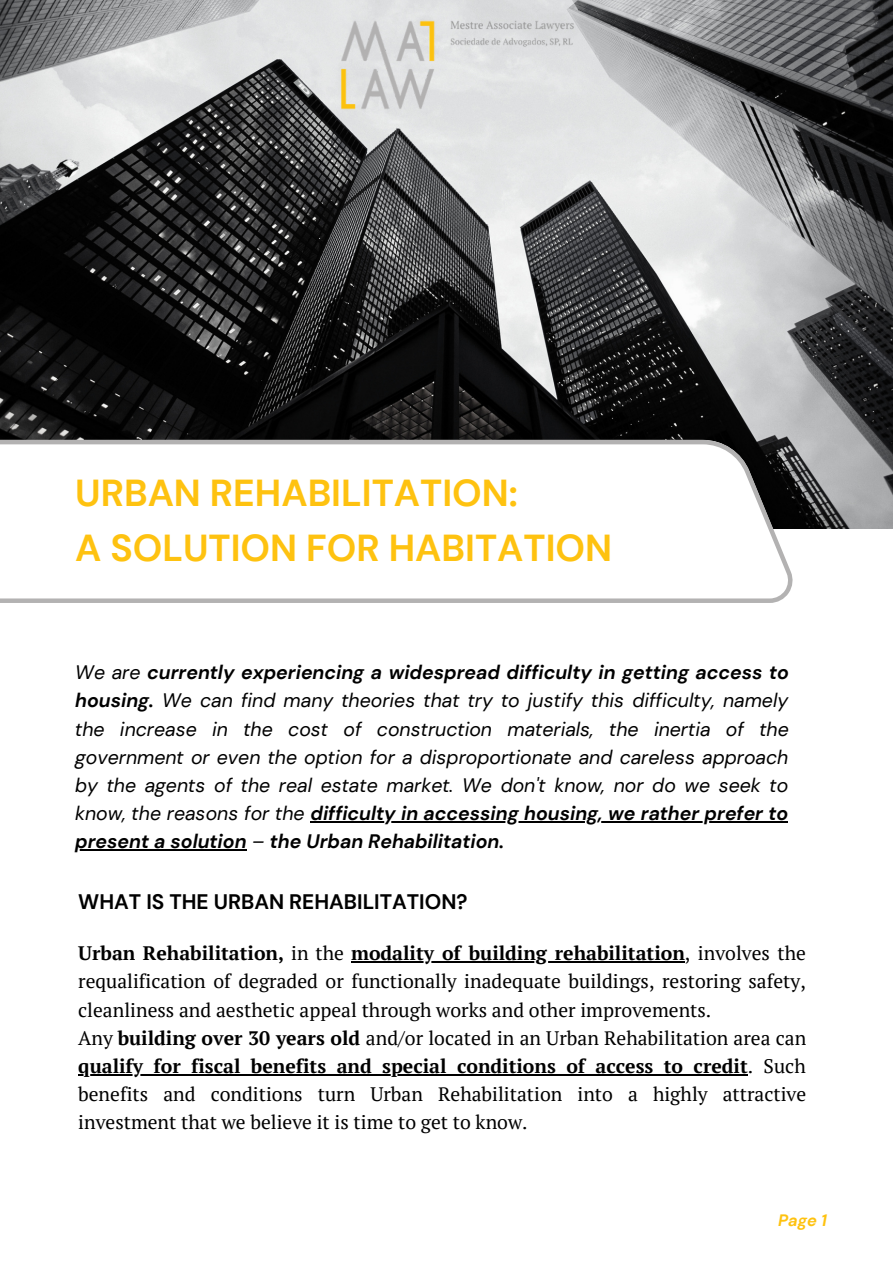
<style>
.page{position:relative;width:893px;height:1264px;background:#fff}
.page>*{position:absolute;margin:0;border:0;box-sizing:border-box;transform-origin:0 0}
.t1{font:700 37.5px "DM Sans";color:#fec210}
.t2{font:700 21px "DM Sans";color:#000}
.t3{font:19.5px/28px "PT Serif";color:#000;text-align:justify}
.t4{font:italic 19.5px/28px "DM Sans";color:#000;text-align:justify}
.t5{font:italic 700 16.5px "DM Sans";color:#fec210}
.s1{font-weight:700}
</style>
<div class="page">
<img style="left:0;top:0;width:892px;height:528px">
<svg style="left:0;top:440px;width:793px;height:163px"></svg>
<hr style="left:310px;top:821px;width:478px;height:1px;background:#000">
<hr style="left:75px;top:849px;width:171px;height:1px;background:#000">
<hr style="left:351px;top:961px;width:334px;height:1px;background:#000">
<hr style="left:78px;top:1073px;width:669px;height:2px;background:#000">
<img style="left:289px;top:0;width:313px;height:228px">
<p class="t1" style="left:75px;top:468px;width:444px">URBAN REHABILITATION:</p>
<p class="t1" style="left:75px;top:524px;width:538px">A SOLUTION FOR HABITATION</p>
<p class="t4" style="left:75px;top:658px;width:715px">We are <span class="s1">currently experiencing a widespread difficulty in getting access to housing.</span> We can find many theories that try to justify this difficulty, namely the increase in the cost of construction materials, the inertia of the government or even the option for a disproportionate and careless approach by the agents of the real estate market. We don't know, nor do we seek to know, the reasons for the <span class="s1">difficulty in accessing housing, we rather prefer to present a solution</span> – <span class="s1">the Urban Rehabilitation.</span></p>
<p class="t2" style="left:78px;top:887px;width:391px">WHAT IS THE URBAN REHABILITATION?</p>
<p class="t3" style="left:78px;top:939px;width:729px"><span class="s1">Urban Rehabilitation,</span> in the <span class="s1">modality of building rehabilitation</span>, involves the requalification of degraded or functionally inadequate buildings, restoring safety, cleanliness and aesthetic appeal through works and other improvements.</p>
<p class="t3" style="left:78px;top:1023px;width:729px">Any <span class="s1">building over 30 years old</span> and/or located in an Urban Rehabilitation area can <span class="s1">qualify for fiscal benefits and special conditions of access to credit</span>. Such benefits and conditions turn Urban Rehabilitation into a highly attractive investment that we believe it is time to get to know.</p>
<p class="t5" style="left:778px;top:1209px;width:50px">Page 1</p>
</div>
